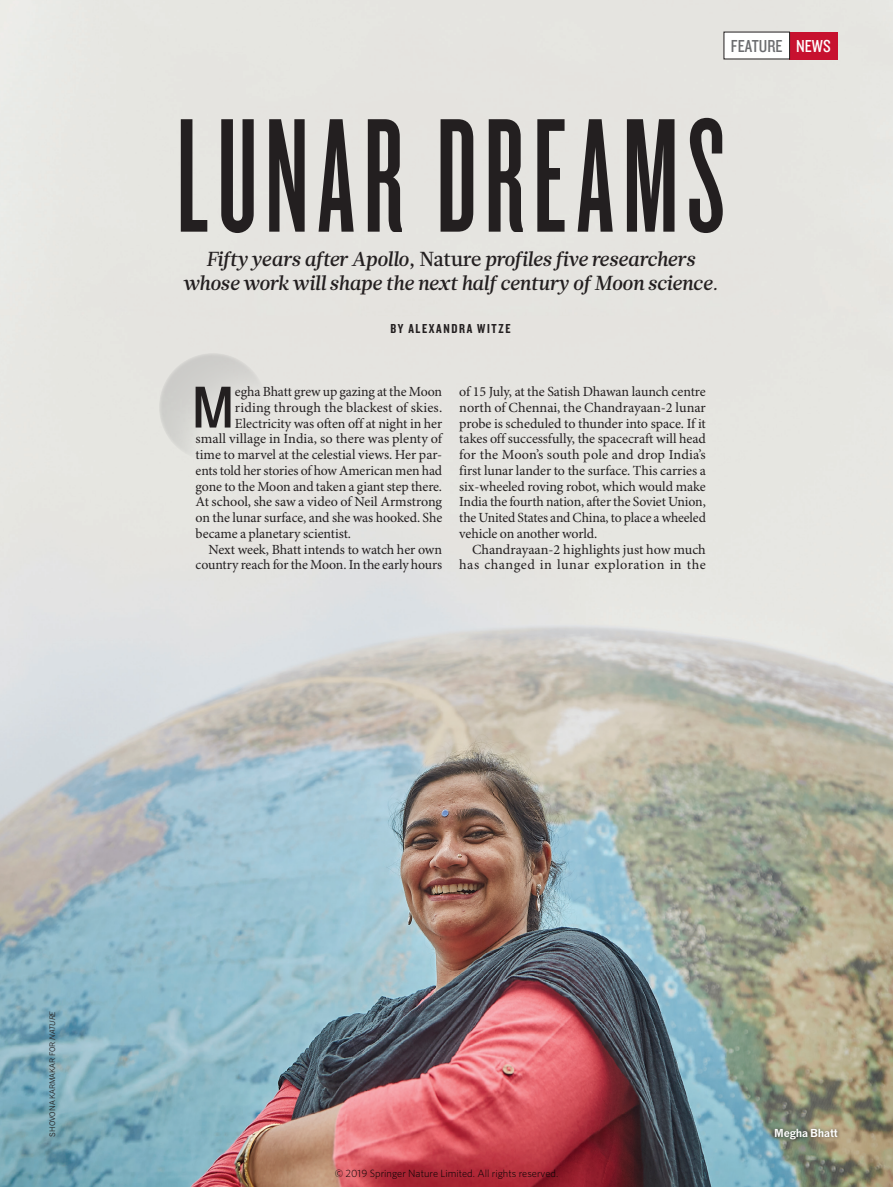
<style>
.page{position:relative;width:893px;height:1187px;background:#fff}
.page>*{position:absolute;margin:0;border:0;box-sizing:border-box;transform-origin:0 0}
.t1{font:168.75px "Knockout 46 Flyweight";letter-spacing:.05em;color:#231f20}
.t2{font:61.2px "Knockout 30 Junior Welterwt";color:#231f20}
.t3{font:italic 500 20.25px/23.7px "Glosa Math";color:#231f20;text-align:center}
.t4{font:18px "Knockout 29 Junior Ltweight";color:#6c6d70}
.t5{font:13.95px/15.8px "Minion Pro";letter-spacing:-.005em;color:#231f20;text-align:justify}
.t6{font:13.5px "Knockout 49 Liteweight";letter-spacing:.12em;color:#231f20}
.t7{font:700 10.8px "News Gothic MTOT";letter-spacing:-.02em;color:#fff}
.t8{font:300 10.5px "Whitney";color:#000}
.t9{font:7.5px "News Gothic MTOT";color:#231f20}
.s1{color:#fff}
.s2{font-style:normal}
.s3{font-size:18px}
.s4{font-style:italic}
</style>
<div class="page">
<img style="left:0;top:0;width:893px;height:1186px">
<div style="left:772px;top:1124px;width:69px;height:18px;background:#231f20;opacity:.7"></div>
<svg style="left:145px;top:343px;width:136px;height:120px;background:#dededa"></svg>
<div style="left:789px;top:32px;width:49px;height:27px;background:#c7112f"></div>
<div style="left:724px;top:32px;width:65px;height:27px;background:#fff"></div>
<p class="t4" style="left:731px;top:34px;width:101px">FEATURE <span class="s1">NEWS</span></p>
<h1 class="t1" style="left:176px;top:81px;width:550px">LUNAR DREAMS</h1>
<h3 class="t3" style="left:183px;top:248px;width:537px">Fifty years after Apollo, <span class="s2">Nature</span> profiles five researchers whose work will shape the next half century of Moon science<span class="s3">.</span></h3>
<p class="t6" style="left:390px;top:320px;width:122px">BY ALEXANDRA WITZE</p>
<h2 class="t2" style="left:192px;top:366px;width:44px">M</h2>
<p class="t5" style="left:235px;top:384px;width:209px">egha Bhatt grew up gazing at the Moon</p>
<p class="t5" style="left:235px;top:400px;width:209px">riding through the blackest of skies.</p>
<p class="t5" style="left:235px;top:416px;width:209px">Electricity was often off at night in her</p>
<p class="t5" style="left:196px;top:431px;width:248px">small village in India, so there was plenty of</p>
<p class="t5" style="left:196px;top:447px;width:248px">time to marvel at the celestial views. Her par-</p>
<p class="t5" style="left:196px;top:463px;width:248px">ents told her stories of how American men had</p>
<p class="t5" style="left:196px;top:479px;width:248px">gone to the Moon and taken a giant step there.</p>
<p class="t5" style="left:196px;top:494px;width:248px">At school, she saw a video of Neil Armstrong</p>
<p class="t5" style="left:196px;top:510px;width:248px">on the lunar surface, and she was hooked. She</p>
<p class="t5" style="left:196px;top:526px;width:157px">became a planetary scientist.</p>
<p class="t5" style="left:208px;top:542px;width:235px">Next week, Bhatt intends to watch her own</p>
<p class="t5" style="left:196px;top:557px;width:248px">country reach for the Moon. In the early hours</p>
<p class="t5" style="left:459px;top:384px;width:248px">of 15 July, at the Satish Dhawan launch centre north of Chennai, the Chandrayaan-2 lunar probe is scheduled to thunder into space. If it takes off successfully, the spacecraft will head for the Moon’s south pole and drop India’s first lunar lander to the surface. This carries a six-wheeled roving robot, which would make India the fourth nation, after the Soviet Union, the United States and China, to place a wheeled vehicle on another world.</p>
<p class="t5" style="left:459px;top:542px;width:248px;text-align:right">Chandrayaan-2 highlights just how much has changed in lunar exploration in the</p>
<p class="t9" style="left:48px;top:1136px;width:127px;rotate:-90deg">SHOVONA KARMAKAR FOR <span class="s4">NATURE</span></p>
<p class="t8" style="left:335px;top:1166px;width:225px">© 2019 Springer Nature Limited. All rights reserved.</p>
<p class="t7" style="left:774px;top:1125px;width:65px">Megha Bhatt</p>
</div>
